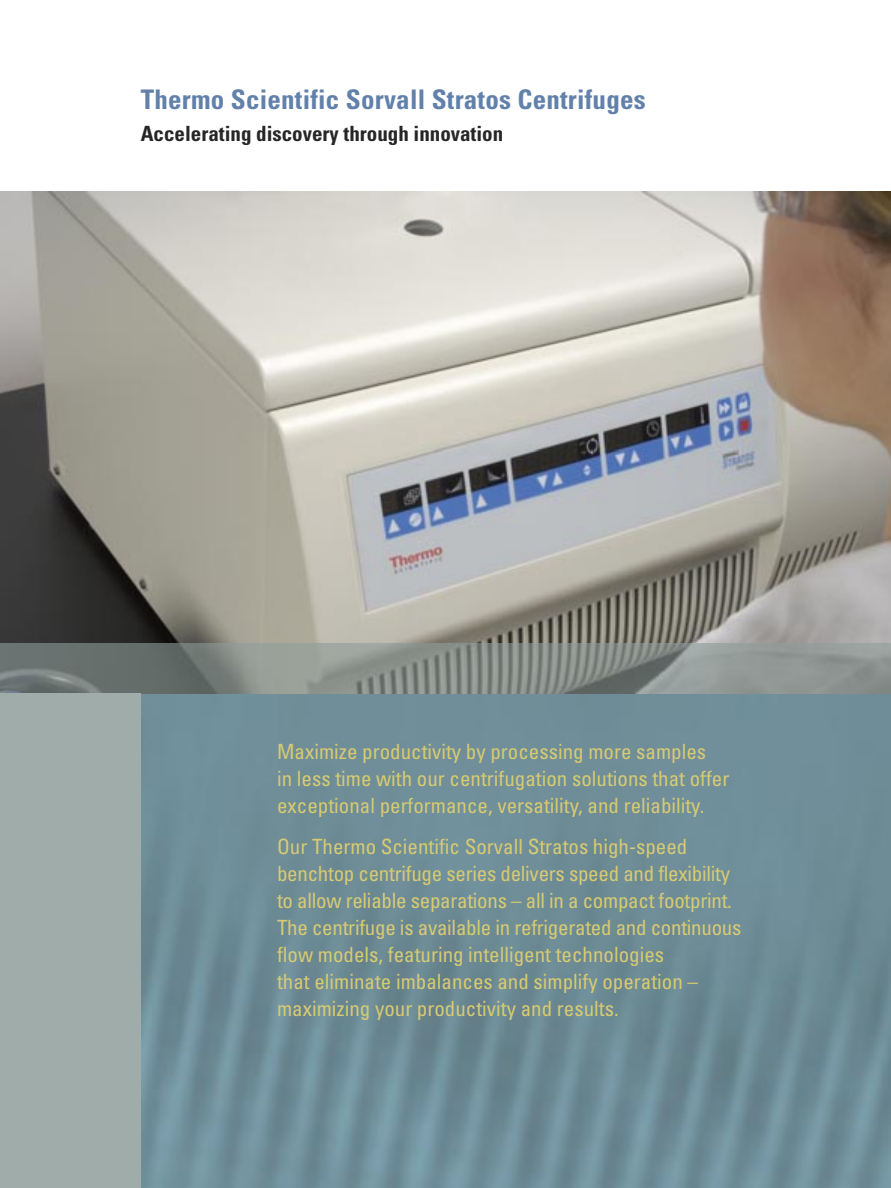
<style>
.page{position:relative;width:891px;height:1188px;background:#fff}
.page>*{position:absolute;margin:0;border:0;box-sizing:border-box;transform-origin:0 0}
.t1{font:700 condensed 27px "Univers";letter-spacing:.01em;color:#6281aa}
.t2{font:condensed 21px/27px "Univers";color:#d8cb71}
.t3{font:700 condensed 21px "Univers";color:#272627}
</style>
<div class="page">
<img style="left:141px;top:694px;width:750px;height:494px">
<img style="left:0;top:191px;width:891px;height:453px">
<img style="left:0;top:644px;width:891px;height:50px">
<div style="left:0;top:694px;width:141px;height:494px;background:#9faca9"></div>
<p class="t1" style="left:141px;top:90px;width:507px">Thermo Scientific Sorvall Stratos Centrifuges</p>
<p class="t3" style="left:141px;top:126px;width:364px">Accelerating discovery through innovation</p>
<p class="t2" style="left:277px;top:740px;width:454px">Maximize productivity by processing more samples<br>in less time with our centrifugation solutions that offer exceptional performance, versatility, and reliability.</p>
<p class="t2" style="left:277px;top:835px;width:466px">Our Thermo Scientific Sorvall Stratos high-speed benchtop centrifuge series delivers speed and flexibility to allow reliable separations – all in a compact footprint.<br>The centrifuge is available in refrigerated and continuous flow models, featuring intelligent technologies<br>that eliminate imbalances and simplify operation – maximizing your productivity and results.</p>
</div>
